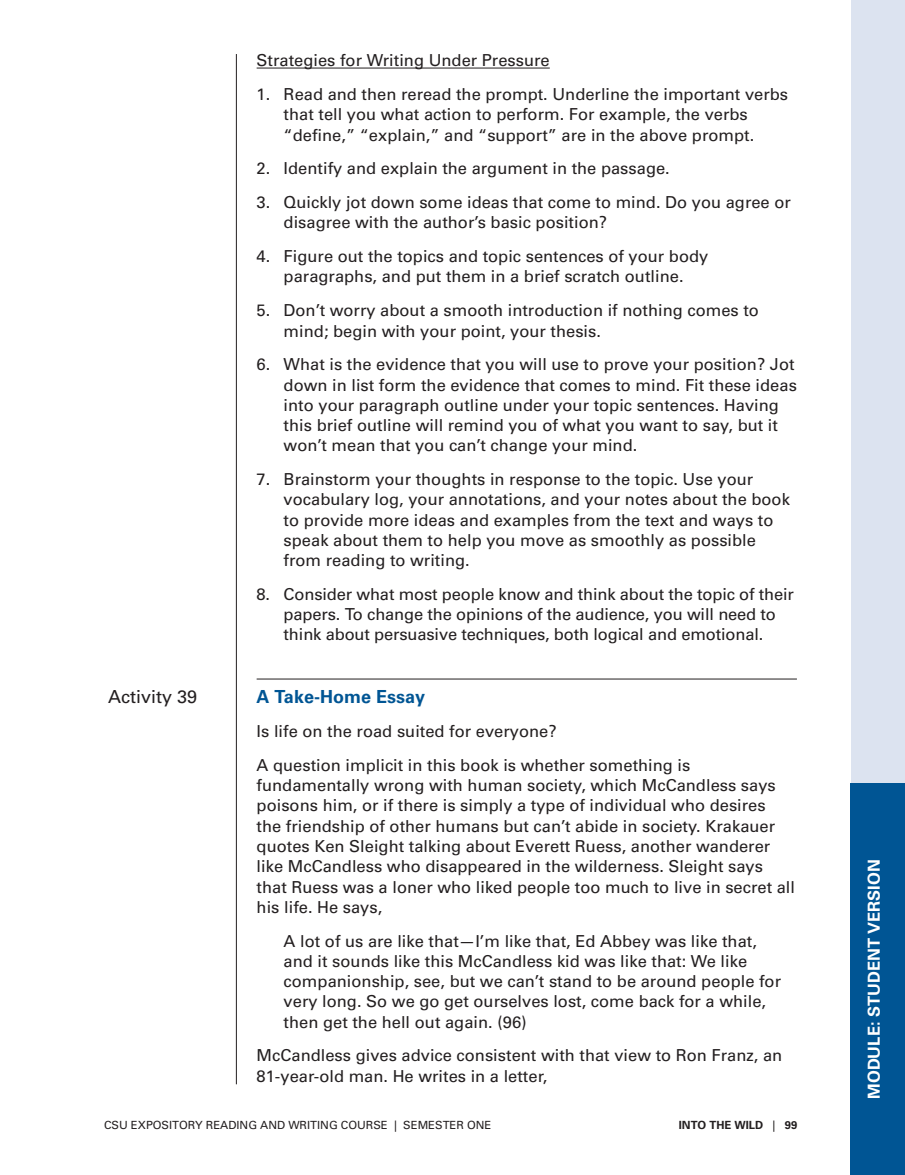
<style>
.page{position:relative;width:905px;height:1175px;background:#fff}
.page>*{position:absolute;margin:0;border:0;box-sizing:border-box;transform-origin:0 0}
.Student-Activity_Nam{font:700 18px "Univers";color:#005594}
.Student-Activity_Hea{font:18px "Univers";color:#231f20}
.Student-Body{font:16.5px/20.2px "Univers";color:#231f20}
.Student-Body_indent{font:16.5px/20.2px "Univers";color:#231f20}
.t1{font:700 16.5px "Univers";color:#fff}
.t2{font:11.25px "Univers";color:#231f20}
.t3{font:700 11.25px "Univers";color:#231f20}
.s1{font-weight:400}
</style>
<div class="page">
<hr style="left:236px;top:54px;width:1px;height:1030px;background:#231f20">
<hr style="left:256px;top:68px;width:293px;height:1px;background:#231f20">
<hr style="left:256px;top:678px;width:540px;height:1px;background:#231f20">
<div style="left:850px;top:0;width:54px;height:1174px;background:#dce3f0"></div>
<div style="left:850px;top:783px;width:54px;height:391px;background:#005594"></div>
<p class="Student-Activity_Hea" style="left:108px;top:686px;width:91px">Activity 39</p>
<p class="Student-Body" style="left:256px;top:50px;width:294px">Strategies for Writing Under Pressure</p>
<p class="Student-Body" style="left:284px;top:84px;width:506px;text-indent:-27px">1. Read and then reread the prompt. Underline the important verbs that tell you what action to perform. For example, the verbs “define,” “explain,” and “support” are in the above prompt.</p>
<p class="Student-Body" style="left:256px;top:158px;width:415px">2. Identify and explain the argument in the passage.</p>
<p class="Student-Body" style="left:284px;top:192px;width:508px;text-indent:-27px">3. Quickly jot down some ideas that come to mind. Do you agree or disagree with the author’s basic position?</p>
<p class="Student-Body" style="left:256px;top:246px;width:453px;text-align:center">4. Figure out the topics and topic sentences of your body paragraphs, and put them in a brief scratch outline.</p>
<p class="Student-Body" style="left:284px;top:300px;width:477px;text-indent:-27px">5. Don’t worry about a smooth introduction if nothing comes to mind; begin with your point, your thesis.</p>
<p class="Student-Body" style="left:284px;top:354px;width:515px;text-indent:-27px">6. What is the evidence that you will use to prove your position? Jot down in list form the evidence that comes to mind. Fit these ideas into your paragraph outline under your topic sentences. Having this brief outline will remind you of what you want to say, but it won’t mean that you can’t change your mind.</p>
<p class="Student-Body" style="left:284px;top:469px;width:508px;text-indent:-27px">7. Brainstorm your thoughts in response to the topic. Use your vocabulary log, your annotations, and your notes about the book to provide more ideas and examples from the text and ways to speak about them to help you move as smoothly as possible from reading to writing.</p>
<p class="Student-Body" style="left:256px;top:584px;width:539px;text-align:center">8. Consider what most people know and think about the topic of their papers. To change the opinions of the audience, you will need to<br>think about persuasive techniques, both logical and emotional.</p>
<p class="Student-Activity_Nam" style="left:256px;top:686px;width:170px">A Take-Home Essay</p>
<p class="Student-Body" style="left:256px;top:721px;width:301px">Is life on the road suited for everyone?</p>
<p class="Student-Body" style="left:256px;top:755px;width:540px">A question implicit in this book is whether something is fundamentally wrong with human society, which McCandless says poisons him, or if there is simply a type of individual who desires<br>the friendship of other humans but can’t abide in society. Krakauer quotes Ken Sleight talking about Everett Ruess, another wanderer like McCandless who disappeared in the wilderness. Sleight says that Ruess was a loner who liked people too much to live in secret all his life. He says,</p>
<p class="Student-Body_indent" style="left:284px;top:930px;width:499px">A lot of us are like that—I’m like that, Ed Abbey was like that, and it sounds like this McCandless kid was like that: We like companionship, see, but we can’t stand to be around people for very long. So we go get ourselves lost, come back for a while, then get the hell out again. (96)</p>
<p class="Student-Body" style="left:256px;top:1045px;width:527px">McCandless gives advice consistent with that view to Ron Franz, an<br>81-year-old man. He writes in a letter,</p>
<p class="t2" style="left:104px;top:1118px;width:389px">CSU EXPOSITORY READING AND WRITING COURSE | SEMESTER ONE</p>
<p class="t3" style="left:678px;top:1118px;width:120px">INTO THE WILD <span class="s1">|</span> 99</p>
<p class="t1" style="left:864px;top:1098px;width:241px;rotate:-90deg">MODULE: STUDENT VERSION</p>
</div>
